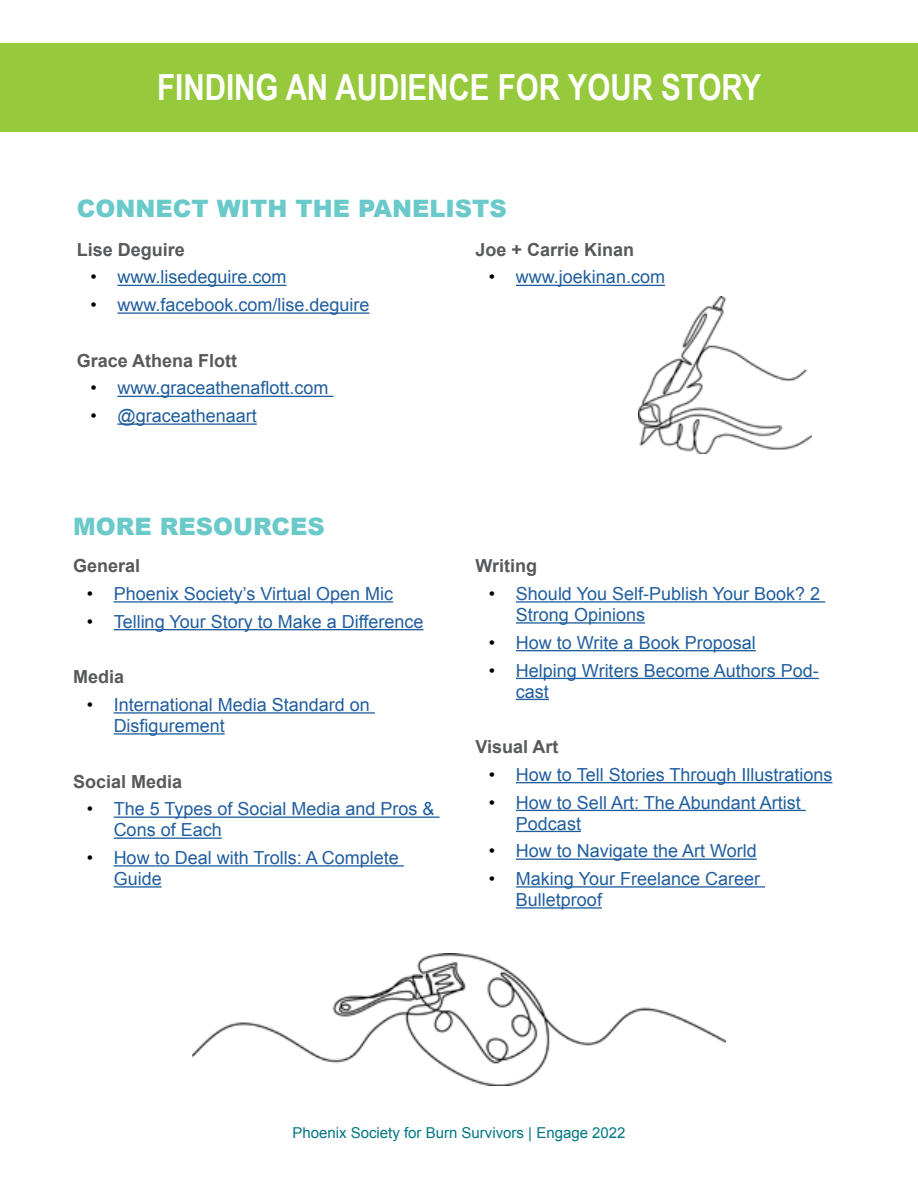
<style>
.page{position:relative;width:918px;height:1188px;background:#fff}
.page>*{position:absolute;margin:0;border:0;box-sizing:border-box;transform-origin:0 0}
.t1{font:700 36px "Arial Narrow";color:#fff}
.t2{font:900 24px "Arial";color:#6ac9c9}
.t3{font:18px/21px "Arial";color:#215e9e}
.t4{font:700 18px "Arial";color:#58595b}
.t5{font:15px "Arial";color:#007783}
.s1{color:#000}
</style>
<div class="page">
<div style="left:0;top:43px;width:918px;height:89px;background:#97c93d"></div>
<hr style="left:117px;top:285px;width:170px;height:1px;background:#215e9e">
<hr style="left:117px;top:312px;width:253px;height:2px;background:#215e9e">
<hr style="left:117px;top:396px;width:217px;height:1px;background:#215e9e">
<hr style="left:117px;top:423px;width:140px;height:2px;background:#215e9e">
<hr style="left:516px;top:285px;width:149px;height:1px;background:#215e9e">
<hr style="left:114px;top:601px;width:279px;height:2px;background:#215e9e">
<hr style="left:114px;top:629px;width:310px;height:1px;background:#215e9e">
<hr style="left:114px;top:712px;width:261px;height:2px;background:#215e9e">
<hr style="left:114px;top:733px;width:111px;height:2px;background:#215e9e">
<hr style="left:114px;top:817px;width:326px;height:1px;background:#215e9e">
<hr style="left:114px;top:838px;width:108px;height:1px;background:#215e9e">
<hr style="left:114px;top:865px;width:290px;height:2px;background:#215e9e">
<hr style="left:114px;top:886px;width:48px;height:2px;background:#215e9e">
<hr style="left:516px;top:601px;width:309px;height:2px;background:#215e9e">
<hr style="left:516px;top:622px;width:129px;height:2px;background:#215e9e">
<hr style="left:516px;top:650px;width:240px;height:1px;background:#215e9e">
<hr style="left:516px;top:678px;width:303px;height:1px;background:#215e9e">
<hr style="left:516px;top:699px;width:33px;height:1px;background:#215e9e">
<hr style="left:516px;top:782px;width:316px;height:1px;background:#215e9e">
<hr style="left:516px;top:810px;width:290px;height:1px;background:#215e9e">
<hr style="left:516px;top:831px;width:65px;height:1px;background:#215e9e">
<hr style="left:516px;top:859px;width:241px;height:1px;background:#215e9e">
<hr style="left:516px;top:886px;width:249px;height:2px;background:#215e9e">
<hr style="left:516px;top:907px;width:86px;height:2px;background:#215e9e">
<img style="left:193px;top:954px;width:532px;height:131px">
<img style="left:639px;top:296px;width:173px;height:157px">
<h1 class="t1" style="left:157px;top:60px;width:606px">FINDING AN AUDIENCE FOR YOUR STORY</h1>
<h2 class="t2" style="left:77px;top:191px;width:431px">CONNECT WITH THE PANELISTS</h2>
<p class="t4" style="left:77px;top:238px;width:110px">Lise Deguire</p>
<p class="t3" style="left:90px;top:267px;width:198px"><span class="s1">•</span> www.lisedeguire.com</p>
<p class="t3" style="left:90px;top:295px;width:281px"><span class="s1">•</span> www.facebook.com/lise.deguire</p>
<p class="t4" style="left:77px;top:349px;width:162px">Grace Athena Flott</p>
<p class="t3" style="left:90px;top:378px;width:240px"><span class="s1">•</span> www.graceathenaflott.com</p>
<p class="t3" style="left:90px;top:406px;width:168px"><span class="s1">•</span> @graceathenaart</p>
<p class="t4" style="left:475px;top:238px;width:160px">Joe + Carrie Kinan</p>
<p class="t3" style="left:489px;top:267px;width:178px"><span class="s1">•</span> www.joekinan.com</p>
<h2 class="t2" style="left:73px;top:509px;width:253px">MORE RESOURCES</h2>
<p class="t4" style="left:73px;top:554px;width:69px">General</p>
<p class="t3" style="left:87px;top:583px;width:308px"><span class="s1">•</span> Phoenix Society’s Virtual Open Mic</p>
<p class="t3" style="left:87px;top:611px;width:338px"><span class="s1">•</span> Telling Your Story to Make a Difference</p>
<p class="t4" style="left:73px;top:665px;width:53px">Media</p>
<p class="t3" style="left:114px;top:694px;width:258px;text-indent:-27px"><span class="s1">•</span> International Media Standard on<br>Disfigurement</p>
<p class="t4" style="left:73px;top:769px;width:111px">Social Media</p>
<p class="t3" style="left:114px;top:799px;width:322px;text-indent:-27px"><span class="s1">•</span> The 5 Types of Social Media and Pros &amp;<br>Cons of Each</p>
<p class="t3" style="left:114px;top:847px;width:287px;text-indent:-27px"><span class="s1">•</span> How to Deal with Trolls: A Complete<br>Guide</p>
<p class="t4" style="left:475px;top:554px;width:63px">Writing</p>
<p class="t3" style="left:516px;top:583px;width:306px;text-indent:-27px"><span class="s1">•</span> Should You Self-Publish Your Book? 2<br>Strong Opinions</p>
<p class="t3" style="left:489px;top:632px;width:268px"><span class="s1">•</span> How to Write a Book Proposal</p>
<p class="t3" style="left:516px;top:660px;width:304px;text-indent:-27px"><span class="s1">•</span> Helping Writers Become Authors Pod&shy;cast</p>
<p class="t4" style="left:475px;top:735px;width:85px">Visual Art</p>
<p class="t3" style="left:489px;top:764px;width:345px"><span class="s1">•</span> How to Tell Stories Through Illustrations</p>
<p class="t3" style="left:516px;top:792px;width:286px;text-indent:-27px"><span class="s1">•</span> How to Sell Art: The Abundant Artist<br>Podcast</p>
<p class="t3" style="left:489px;top:841px;width:269px"><span class="s1">•</span> How to Navigate the Art World</p>
<p class="t3" style="left:516px;top:868px;width:246px;text-indent:-27px"><span class="s1">•</span> Making Your Freelance Career<br>Bulletproof</p>
<p class="t5" style="left:292px;top:1123px;width:335px">Phoenix Society for Burn Survivors | Engage 2022</p>
</div>
